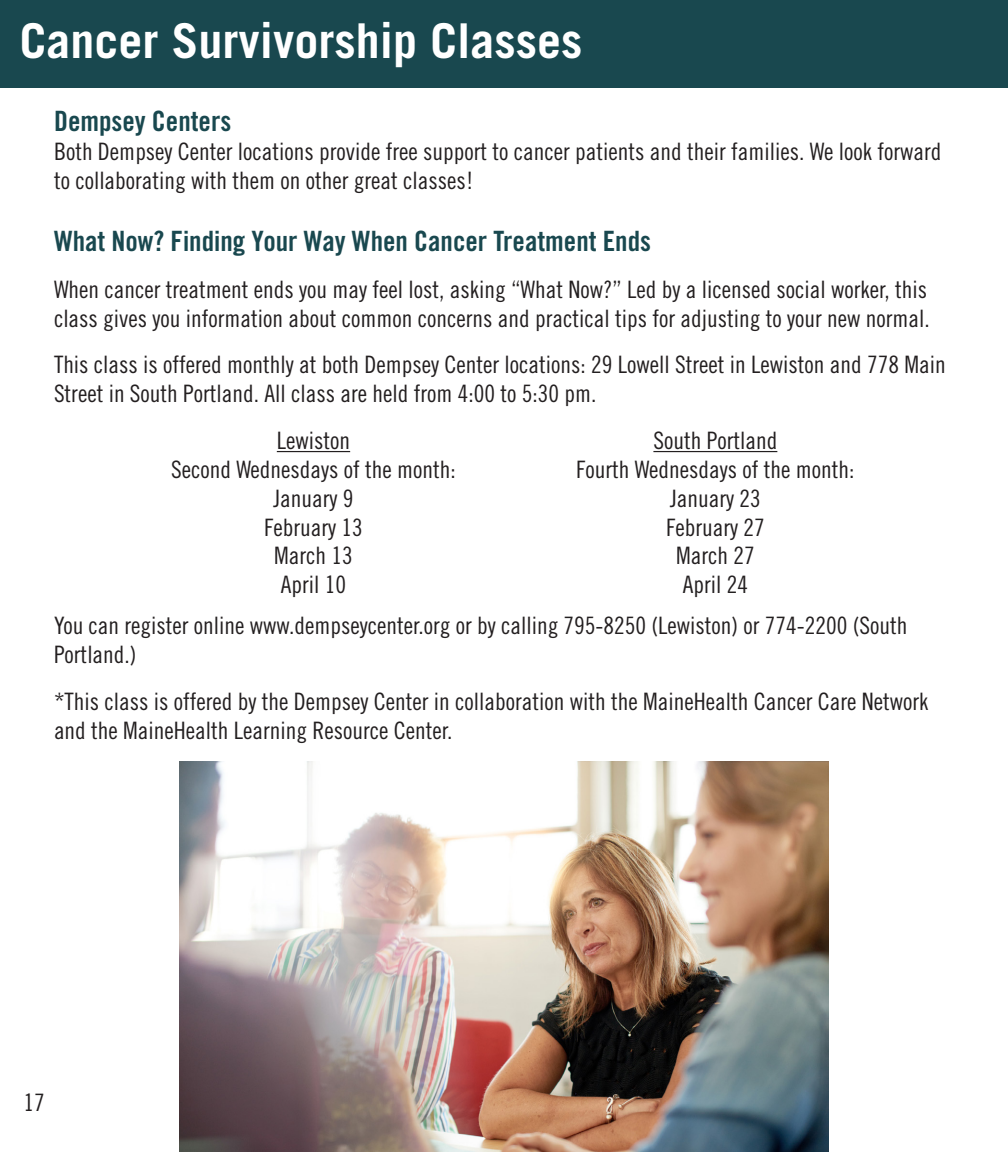
<style>
.page{position:relative;width:1008px;height:1152px;background:#fff}
.page>*{position:absolute;margin:0;border:0;box-sizing:border-box;transform-origin:0 0}
.Page_Title_Left{font:700 48px "Trade Gothic LT Std";color:#fff}
.t1{font:28px "Trade Gothic LT Std Bd Cn 20";color:#19484f}
.Class_Paragraph{font:24px/28.8px "Trade Gothic LT Std Cn 18";color:#231f20}
</style>
<div class="page">
<div style="left:0;top:0;width:1008px;height:87px;background:#19484f"></div>
<hr style="left:277px;top:451px;width:73px;height:1px;background:#231f20">
<hr style="left:653px;top:451px;width:124px;height:1px;background:#231f20">
<img style="left:179px;top:761px;width:650px;height:391px">
<p class="Page_Title_Left" style="left:20px;top:12px;width:564px">Cancer Survivorship Classes</p>
<p class="t1" style="left:54px;top:104px;width:179px">Dempsey Centers</p>
<p class="Class_Paragraph" style="left:54px;top:137px;width:889px">Both Dempsey Center locations provide free support to cancer patients and their families. We look forward to collaborating with them on other great classes!</p>
<p class="t1" style="left:54px;top:224px;width:599px">What Now? Finding Your Way When Cancer Treatment Ends</p>
<p class="Class_Paragraph" style="left:54px;top:275px;width:877px">When cancer treatment ends you may feel lost, asking “What Now?” Led by a licensed social worker, this class gives you information about common concerns and practical tips for adjusting to your new normal.</p>
<p class="Class_Paragraph" style="left:54px;top:350px;width:893px">This class is offered monthly at both Dempsey Center locations: 29 Lowell Street in Lewiston and 778 Main<br>Street in South Portland. All class are held from 4:00 to 5:30 pm.</p>
<p class="Class_Paragraph" style="left:171px;top:426px;width:286px;text-align:center">Lewiston<br>Second Wednesdays of the month:</p>
<p class="Class_Paragraph" style="left:274px;top:484px;width:81px">January 9</p>
<p class="Class_Paragraph" style="left:264px;top:512px;width:100px">February 13</p>
<p class="Class_Paragraph" style="left:274px;top:541px;width:80px">March 13</p>
<p class="Class_Paragraph" style="left:281px;top:570px;width:67px">April 10</p>
<p class="Class_Paragraph" style="left:653px;top:426px;width:125px">South Portland</p>
<p class="Class_Paragraph" style="left:576px;top:455px;width:280px">Fourth Wednesdays of the month:</p>
<p class="Class_Paragraph" style="left:670px;top:484px;width:92px">January 23</p>
<p class="Class_Paragraph" style="left:666px;top:512px;width:100px">February 27</p>
<p class="Class_Paragraph" style="left:676px;top:541px;width:80px">March 27</p>
<p class="Class_Paragraph" style="left:683px;top:570px;width:67px">April 24</p>
<p class="Class_Paragraph" style="left:54px;top:611px;width:855px">You can register online www.dempseycenter.org or by calling 795-8250 (Lewiston) or 774-2200 (South<br>Portland.)</p>
<p class="Class_Paragraph" style="left:54px;top:687px;width:876px">*This class is offered by the Dempsey Center in collaboration with the MaineHealth Cancer Care Network and the MaineHealth Learning Resource Center.</p>
<p class="Class_Paragraph" style="left:23px;top:1088px;width:23px">17</p>
</div>
